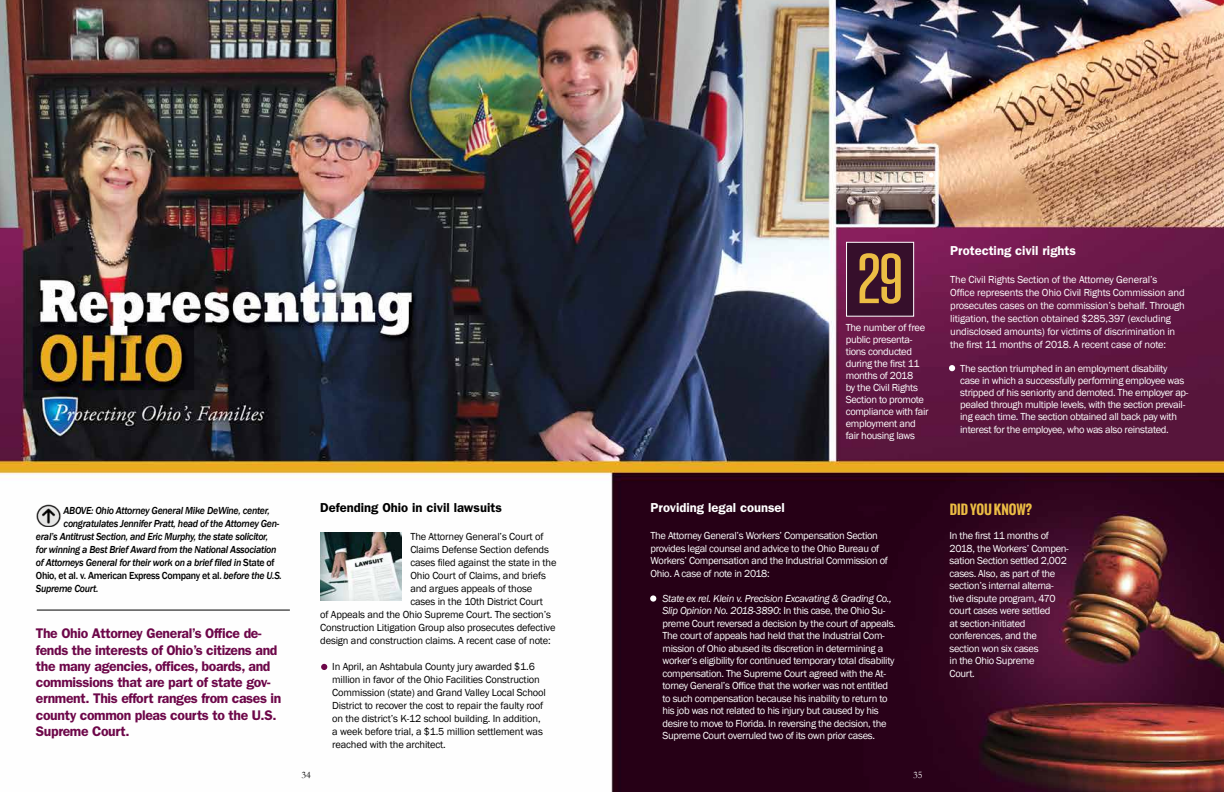
<style>
.page{position:relative;width:1224px;height:792px;background:#fff}
.page>*{position:absolute;margin:0;border:0;box-sizing:border-box;transform-origin:0 0}
.t1{font:60px "Steelfish Rg";color:#ecbd44;scale:1.25 1}
.t2{font:600 14px/16.3px "ITC Franklin Gothic Std";letter-spacing:-.025em;color:#6d0749}
.t3{font:600 13px "ITC Franklin Gothic Std";color:#fff}
.t4{font:600 13px "ITC Franklin Gothic Std";color:#000}
.t5{font:700 13px "Oswald";color:#ecbd44}
.t6{font:10.5px/12.5px "Franklin Gothic";letter-spacing:-.03em;color:#fff}
.t7{font:10.5px/13px "Franklin Gothic";letter-spacing:-.015em;color:#000}
.t8{font:italic 500 10.5px "Franklin Gothic";letter-spacing:-.03em;color:#000;scale:.95 1}
.t9{font:500 10.5px "Franklin Gothic";letter-spacing:-.03em;color:#000;scale:.95 1}
.t10{font:10px "Garamond";color:#fff}
.t11{font:10px "Garamond";color:#000}
.s1{font-style:normal}
.s2{font-style:italic}
</style>
<div class="page">
<img style="left:0;top:0;width:1224px;height:792px">
<svg style="left:929px;top:173px;width:5px;height:4px"></svg>
<hr style="left:37px;top:610px;width:253px;height:1px;background:#000">
<div style="left:846px;top:242px;width:68px;height:75px;background:#360f2b;border:1px solid #fff"></div>
<img style="left:321px;top:533px;width:81px;height:67px">
<img style="left:36px;top:503px;width:25px;height:24px">
<svg style="left:321px;top:664px;width:6px;height:6px"></svg>
<div style="left:650px;top:595px;width:6px;height:7px;background:#fff;border-radius:50%"></div>
<svg style="left:949px;top:365px;width:6px;height:6px"></svg>
<p class="t8" style="left:64px;top:504px;width:219px">ABOVE: Ohio Attorney General Mike DeWine, center,</p>
<p class="t8" style="left:64px;top:517px;width:229px">congratulates Jennifer Pratt, head of the Attorney Gen-</p>
<p class="t8" style="left:36px;top:530px;width:246px">eral’s Antitrust Section, and Eric Murphy, the state solicitor,</p>
<p class="t8" style="left:36px;top:543px;width:255px">for winning a Best Brief Award from the National Association</p>
<p class="t8" style="left:36px;top:556px;width:253px">of Attorneys General for their work on a brief filed in <span class="s1">State of</span></p>
<p class="t9" style="left:36px;top:569px;width:261px">Ohio, et al. v. American Express Company et al. <span class="s2">before the U.S.</span></p>
<p class="t8" style="left:36px;top:582px;width:68px">Supreme Court.</p>
<p class="t2" style="left:36px;top:626px;width:247px">The Ohio Attorney General’s Office de&shy;fends the interests of Ohio’s citizens and the many agencies, offices, boards, and commissions that are part of state gov&shy;ernment. This effort ranges from cases in county common pleas courts to the U.S.<br>Supreme Court.</p>
<p class="t11" style="left:301px;top:769px;width:11px">34</p>
<p class="t4" style="left:320px;top:500px;width:183px">Defending Ohio in civil lawsuits</p>
<p class="t7" style="left:410px;top:530px;width:135px">The Attorney General’s Court of</p>
<p class="t7" style="left:410px;top:543px;width:140px">Claims Defense Section defends</p>
<p class="t7" style="left:410px;top:556px;width:148px">cases filed against the state in the</p>
<p class="t7" style="left:410px;top:569px;width:137px">Ohio Court of Claims, and briefs</p>
<p class="t7" style="left:410px;top:582px;width:123px">and argues appeals of those</p>
<p class="t7" style="left:410px;top:595px;width:134px">cases in the 10th District Court</p>
<p class="t7" style="left:320px;top:608px;width:232px">of Appeals and the Ohio Supreme Court. The section’s</p>
<p class="t7" style="left:320px;top:621px;width:237px">Construction Litigation Group also prosecutes defective</p>
<p class="t7" style="left:320px;top:634px;width:232px">design and construction claims. A recent case of note:</p>
<p class="t7" style="left:332px;top:660px;width:215px">In April, an Ashtabula County jury awarded $1.6 million in favor of the Ohio Facilities Construction Commission (state) and Grand Valley Local School District to recover the cost to repair the faulty roof on the district’s K-12 school building. In addition, a week before trial, a $1.5 million settlement was reached with the architect.</p>
<h1 class="t1" style="left:858px;top:242px;width:38px">29</h1>
<p class="t6" style="left:846px;top:322px;width:84px;line-height:12px">The number of free public presenta&shy;tions conducted during the first 11 months of 2018<br>by the Civil Rights<br>Section to promote compliance with fair employment and fair housing laws</p>
<p class="t3" style="left:950px;top:243px;width:127px">Protecting civil rights</p>
<p class="t6" style="left:950px;top:273px;width:236px;line-height:13px">The Civil Rights Section of the Attorney General’s<br>Office represents the Ohio Civil Rights Commission and prosecutes cases on the commission’s behalf. Through litigation, the section obtained $285,397 (excluding undisclosed amounts) for victims of discrimination in the first 11 months of 2018. A recent case of note:</p>
<p class="t6" style="left:960px;top:362px;width:230px;line-height:12px">The section triumphed in an employment disability case in which a successfully performing employee was stripped of his seniority and demoted. The employer ap&shy;pealed through multiple levels, with the section prevail&shy;ing each time. The section obtained all back pay with</p>
<p class="t6" style="left:960px;top:423px;width:210px">interest for the employee, who was also reinstated.</p>
<p class="t3" style="left:651px;top:500px;width:136px">Providing legal counsel</p>
<p class="t6" style="left:651px;top:530px;width:239px">The Attorney General’s Workers’ Compensation Section provides legal counsel and advice to the Ohio Bureau of Workers’ Compensation and the Industrial Commission of Ohio. A case of note in 2018:</p>
<p class="t6" style="left:663px;top:592px;width:235px"><span class="s2">State ex rel. Klein v. Precision Excavating &amp; Grading Co., Slip Opinion No. 2018-3890</span>: In this case, the Ohio Su&shy;preme Court reversed a decision by the court of appeals.<br>The court of appeals had held that the Industrial Com&shy;mission of Ohio abused its discretion in determining a worker’s eligibility for continued temporary total disability compensation. The Supreme Court agreed with the At&shy;torney General’s Office that the worker was not entitled to such compensation because his inability to return to his job was not related to his injury but caused by his desire to move to Florida. In reversing the decision, the Supreme Court overruled two of its own prior cases.</p>
<p class="t10" style="left:913px;top:769px;width:11px">35</p>
<p class="t5" style="left:950px;top:500px;width:84px">DID YOU KNOW?</p>
<p class="t6" style="left:950px;top:530px;width:121px">In the first 11 months of<br>2018, the Workers’ Compen&shy;sation Section settled 2,002 cases. Also, as part of the section’s internal alterna&shy;tive dispute program, 470 court cases were settled<br>at section-initiated conferences, and the section won six cases<br>in the Ohio Supreme<br>Court.</p>
</div>
